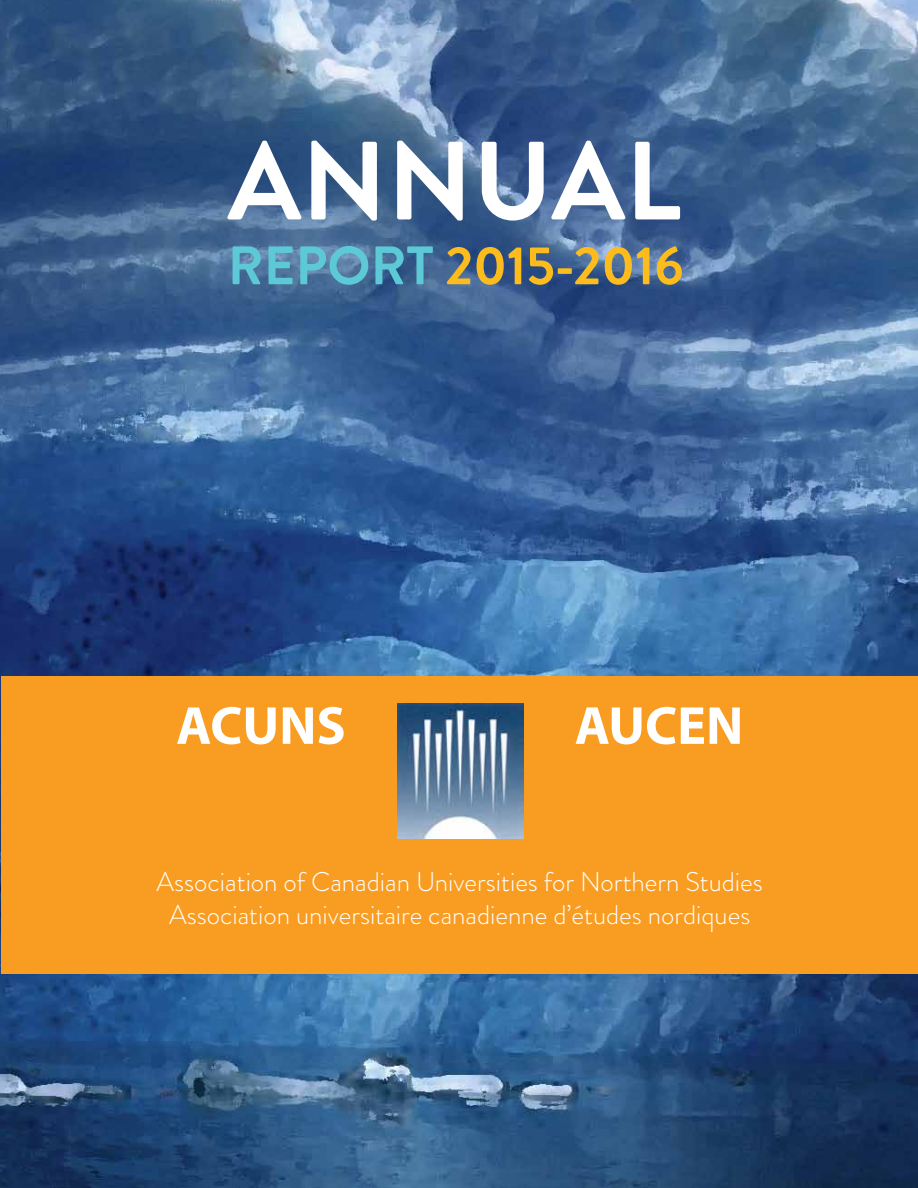
<style>
.page{position:relative;width:918px;height:1188px;background:#fff}
.page>*{position:absolute;margin:0;border:0;box-sizing:border-box;transform-origin:0 0}
.t1{font:700 111px "Brandon Grotesque";color:#fff}
.t2{font:700 54px "Brandon Grotesque";color:#fcbc1e}
.t3{font:700 54px "Myriad Pro";color:#fff}
.t4{font:300 27px/32.4px "Brandon Grotesque";color:#fff;text-align:center}
.s1{color:#5dc9d6}
</style>
<div class="page">
<img style="left:0;top:0;width:918px;height:1188px">
<div style="left:1px;top:676px;width:917px;height:297px;background:#f99d22"></div>
<img style="left:397px;top:703px;width:127px;height:136px">
<h1 class="t1" style="left:228px;top:104px;width:455px">ANNUAL</h1>
<h2 class="t2" style="left:228px;top:228px;width:457px"><span class="s1">REPORT</span> 2015-2016</h2>
<h2 class="t3" style="left:176px;top:690px;width:171px">ACUNS</h2>
<h2 class="t3" style="left:575px;top:690px;width:170px">AUCEN</h2>
<p class="t4" style="left:157px;top:866px;width:608px">Association of Canadian Universities for Northern Studies<br>Association universitaire canadienne d’études nordiques</p>
</div>
